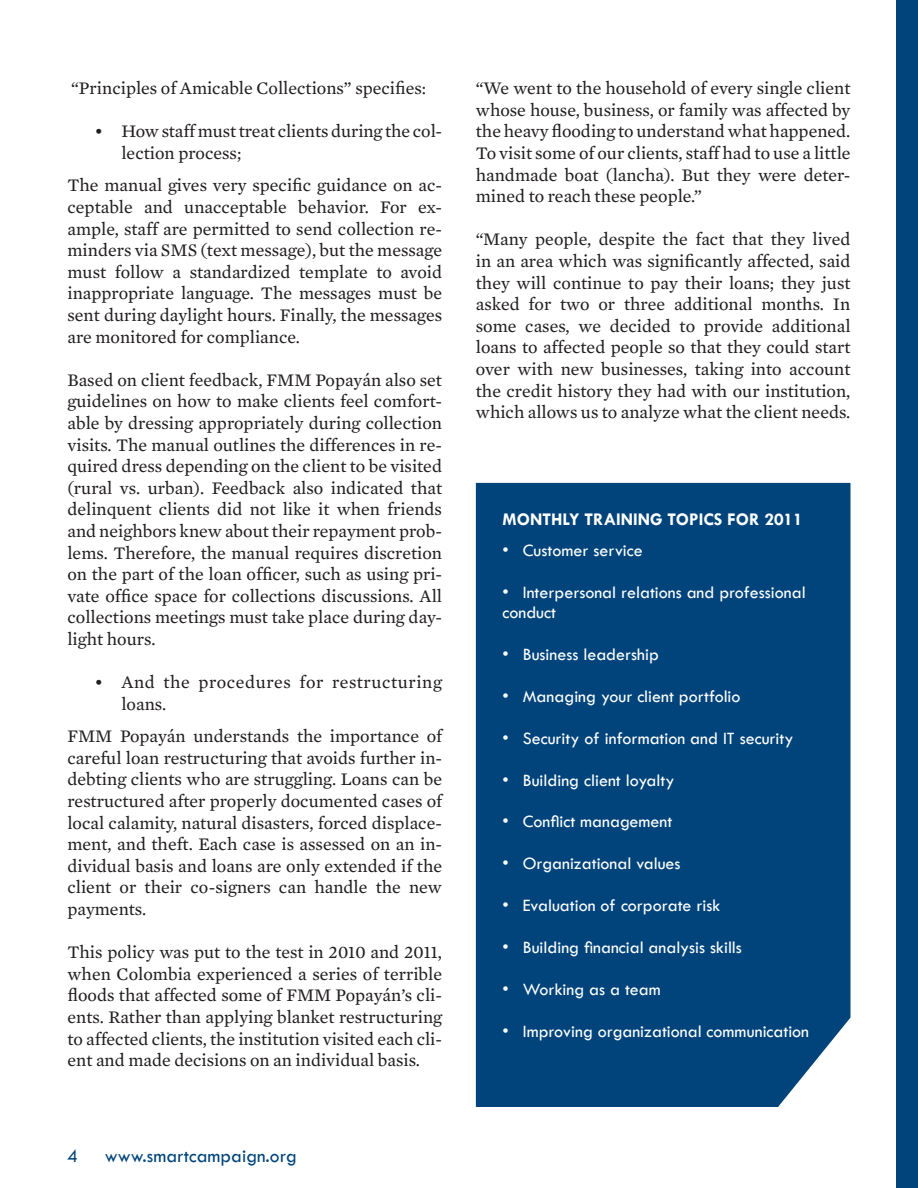
<style>
.page{position:relative;width:918px;height:1188px;background:#fff}
.page>*{position:absolute;margin:0;border:0;box-sizing:border-box;transform-origin:0 0}
.by{font:19.5px "Tw Cen";color:#00447b}
.bodytext{font:18px/21.6px "Mercury Text G2";color:#231f20;text-align:justify}
.whitesanserifnumbers{font:18px/20.2px "Tw Cen";color:#fff}
.bullets{font:18px/21.6px "Mercury Text G2";color:#231f20}
.bullets-2{font:18px/21.6px "Mercury Text G2";letter-spacing:.03em;color:#231f20}
.white_subheader{font:700 18px "Tw Cen";color:#fff}
</style>
<div class="page">
<div style="left:896px;top:0;width:22px;height:1188px;background:#00447b"></div>
<div style="left:476px;top:483px;width:374px;height:624px;background:#00447b"></div>
<p class="bodytext" style="left:71px;top:77px;width:357px">“Principles of Amicable Collections” specifies:</p>
<p class="bullets" style="left:122px;top:121px;width:322px;text-indent:-27px">• How staff must treat clients during the col&shy;lection process;</p>
<p class="bodytext" style="left:68px;top:175px;width:376px">The manual gives very specific guidance on ac&shy;ceptable and unacceptable behavior. For ex&shy;ample, staff are permitted to send collection re&shy;minders via SMS (text message), but the message must follow a standardized template to avoid inappropriate language. The messages must be sent during daylight hours. Finally, the messages are monitored for compliance.</p>
<p class="bodytext" style="left:68px;top:369px;width:376px">Based on client feedback, FMM Popayán also set guidelines on how to make clients feel comfort&shy;able by dressing appropriately during collection visits. The manual outlines the differences in re&shy;quired dress depending on the client to be visited (rural vs. urban). Feedback also indicated that delinquent clients did not like it when friends and neighbors knew about their repayment prob&shy;lems. Therefore, the manual requires discretion on the part of the loan officer, such as using pri&shy;vate office space for collections discussions. All collections meetings must take place during day&shy;light hours.</p>
<p class="bullets-2" style="left:122px;top:671px;width:322px;text-indent:-27px">• And the procedures for restructuring loans.</p>
<p class="bodytext" style="left:68px;top:725px;width:376px">FMM Popayán understands the importance of careful loan restructuring that avoids further in&shy;debting clients who are struggling. Loans can be restructured after properly documented cases of local calamity, natural disasters, forced displace&shy;ment, and theft. Each case is assessed on an in&shy;dividual basis and loans are only extended if the client or their co-signers can handle the new payments.</p>
<p class="bodytext" style="left:68px;top:941px;width:376px">This policy was put to the test in 2010 and 2011, when Colombia experienced a series of terrible floods that affected some of FMM Popayán’s cli&shy;ents. Rather than applying blanket restructuring to affected clients, the institution visited each cli&shy;ent and made decisions on an individual basis.</p>
<p class="bodytext" style="left:476px;top:77px;width:376px">“We went to the household of every single client whose house, business, or family was affected by the heavy flooding to understand what happened.<br>To visit some of our clients, staff had to use a little handmade boat (lancha). But they were deter&shy;mined to reach these people.”</p>
<p class="bodytext" style="left:476px;top:229px;width:376px">“Many people, despite the fact that they lived in an area which was significantly affected, said they will continue to pay their loans; they just asked for two or three additional months. In some cases, we decided to provide additional loans to affected people so that they could start over with new businesses, taking into account the credit history they had with our institution, which allows us to analyze what the client needs.</p>
<p class="white_subheader" style="left:503px;top:509px;width:302px">MONTHLY TRAINING TOPICS FOR 2011</p>
<p class="whitesanserifnumbers" style="left:503px;top:540px;width:142px">• Customer service</p>
<p class="whitesanserifnumbers" style="left:503px;top:582px;width:305px">• Interpersonal relations and professional conduct</p>
<p class="whitesanserifnumbers" style="left:503px;top:644px;width:158px">• Business leadership</p>
<p class="whitesanserifnumbers" style="left:503px;top:686px;width:240px">• Managing your client portfolio</p>
<p class="whitesanserifnumbers" style="left:503px;top:728px;width:292px">• Security of information and IT security</p>
<p class="whitesanserifnumbers" style="left:503px;top:770px;width:173px">• Building client loyalty</p>
<p class="whitesanserifnumbers" style="left:503px;top:812px;width:171px">• Conflict management</p>
<p class="whitesanserifnumbers" style="left:503px;top:853px;width:180px">• Organizational values</p>
<p class="whitesanserifnumbers" style="left:503px;top:895px;width:219px">• Evaluation of corporate risk</p>
<p class="whitesanserifnumbers" style="left:503px;top:937px;width:241px">• Building financial analysis skills</p>
<p class="whitesanserifnumbers" style="left:503px;top:979px;width:160px">• Working as a team</p>
<p class="whitesanserifnumbers" style="left:503px;top:1021px;width:308px">• Improving organizational communication</p>
<p class="by" style="left:67px;top:1144px;width:12px">4</p>
<p class="by" style="left:105px;top:1144px;width:194px">www.smartcampaign.org</p>
</div>
